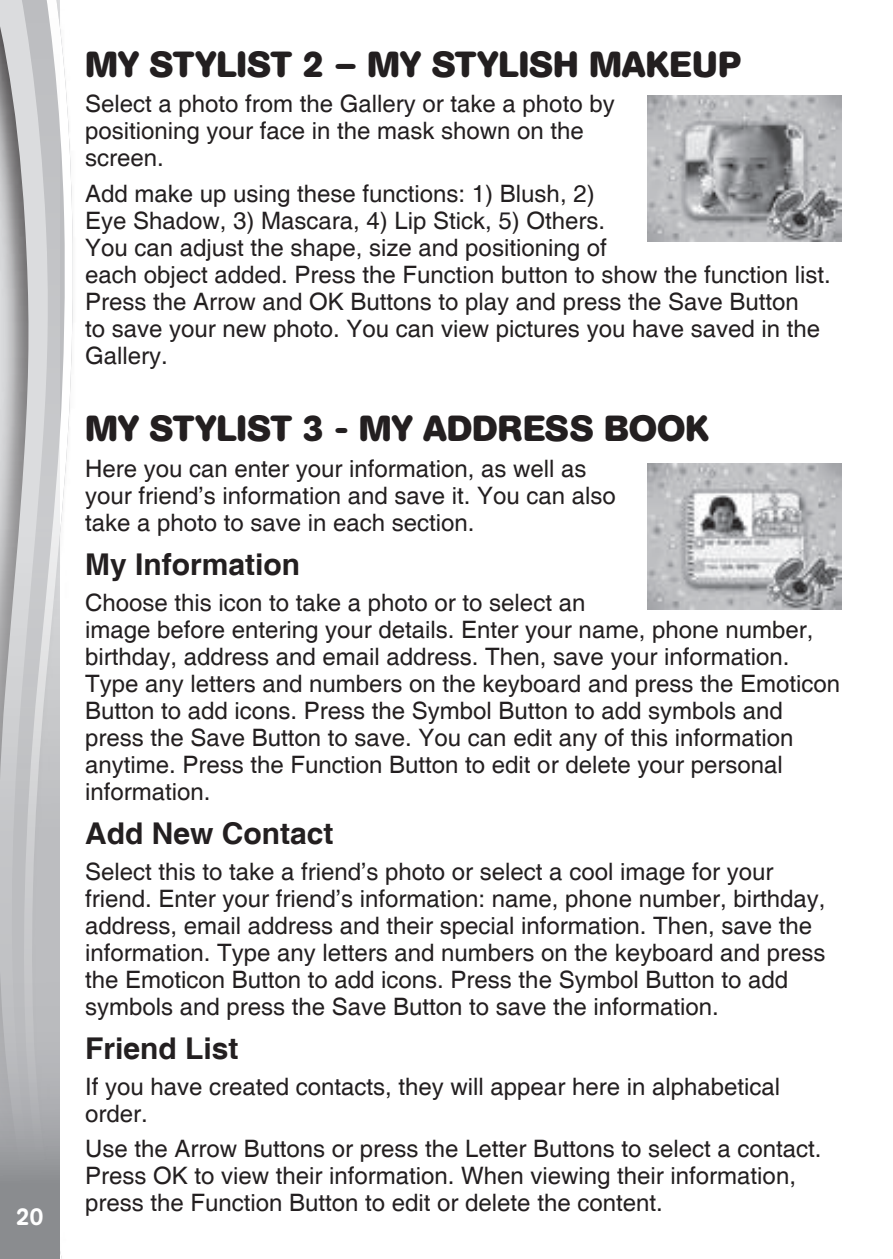
<style>
.page{position:relative;width:893px;height:1259px;background:#fff}
.page>*{position:absolute;margin:0;border:0;box-sizing:border-box;transform-origin:0 0}
.t1{font:700 36px "AG Book Rounded";color:#231f20}
.t2{font:700 30px "Helvetica";color:#231f20}
.t3{font:24px/27px "Helvetica";color:#231f20}
.t4{font:500 24px "AG Book Rounded";color:#fff}
</style>
<div class="page">
<svg style="left:60px;top:28px;width:13px;height:1231px"></svg>
<svg style="left:0;top:0;width:60px;height:1259px;background:#bcbcbf"></svg>
<img style="left:647px;top:96px;width:195px;height:146px">
<img style="left:647px;top:463px;width:195px;height:146px">
<p class="t4" style="left:16px;top:1202px;width:28px">20</p>
<h1 class="t1" style="left:85px;top:44px;width:657px">MY STYLIST 2 – MY STYLISH MAKEUP</h1>
<p class="t3" style="left:85px;top:91px;width:531px">Select a photo from the Gallery or take a photo by positioning your face in the mask shown on the screen.</p>
<p class="t3" style="left:85px;top:181px;width:747px">Add make up using these functions: 1) Blush, 2)<br>Eye Shadow, 3) Mascara, 4) Lip Stick, 5) Others.<br>You can adjust the shape, size and positioning of<br>each object added. Press the Function button to show the function list.<br>Press the Arrow and OK Buttons to play and press the Save Button<br>to save your new photo. You can view pictures you have saved in the Gallery.</p>
<h1 class="t1" style="left:85px;top:408px;width:625px">MY STYLIST 3 - MY ADDRESS BOOK</h1>
<p class="t3" style="left:85px;top:456px;width:532px">Here you can enter your information, as well as your friend’s information and save it. You can also take a photo to save in each section.</p>
<p class="t2" style="left:85px;top:546px;width:217px">My Information</p>
<p class="t3" style="left:85px;top:590px;width:757px">Choose this icon to take a photo or to select an<br>image before entering your details. Enter your name, phone number, birthday, address and email address. Then, save your information.<br>Type any letters and numbers on the keyboard and press the Emoticon Button to add icons. Press the Symbol Button to add symbols and press the Save Button to save. You can edit any of this information anytime. Press the Function Button to edit or delete your personal information.</p>
<p class="t2" style="left:85px;top:815px;width:250px">Add New Contact</p>
<p class="t3" style="left:85px;top:859px;width:742px">Select this to take a friend’s photo or select a cool image for your friend. Enter your friend’s information: name, phone number, birthday, address, email address and their special information. Then, save the information. Type any letters and numbers on the keyboard and press the Emoticon Button to add icons. Press the Symbol Button to add symbols and press the Save Button to save the information.</p>
<p class="t2" style="left:85px;top:1030px;width:155px">Friend List</p>
<p class="t3" style="left:85px;top:1074px;width:697px">If you have created contacts, they will appear here in alphabetical order.</p>
<p class="t3" style="left:85px;top:1136px;width:738px">Use the Arrow Buttons or press the Letter Buttons to select a contact.<br>Press OK to view their information. When viewing their information, press the Function Button to edit or delete the content.</p>
</div>
